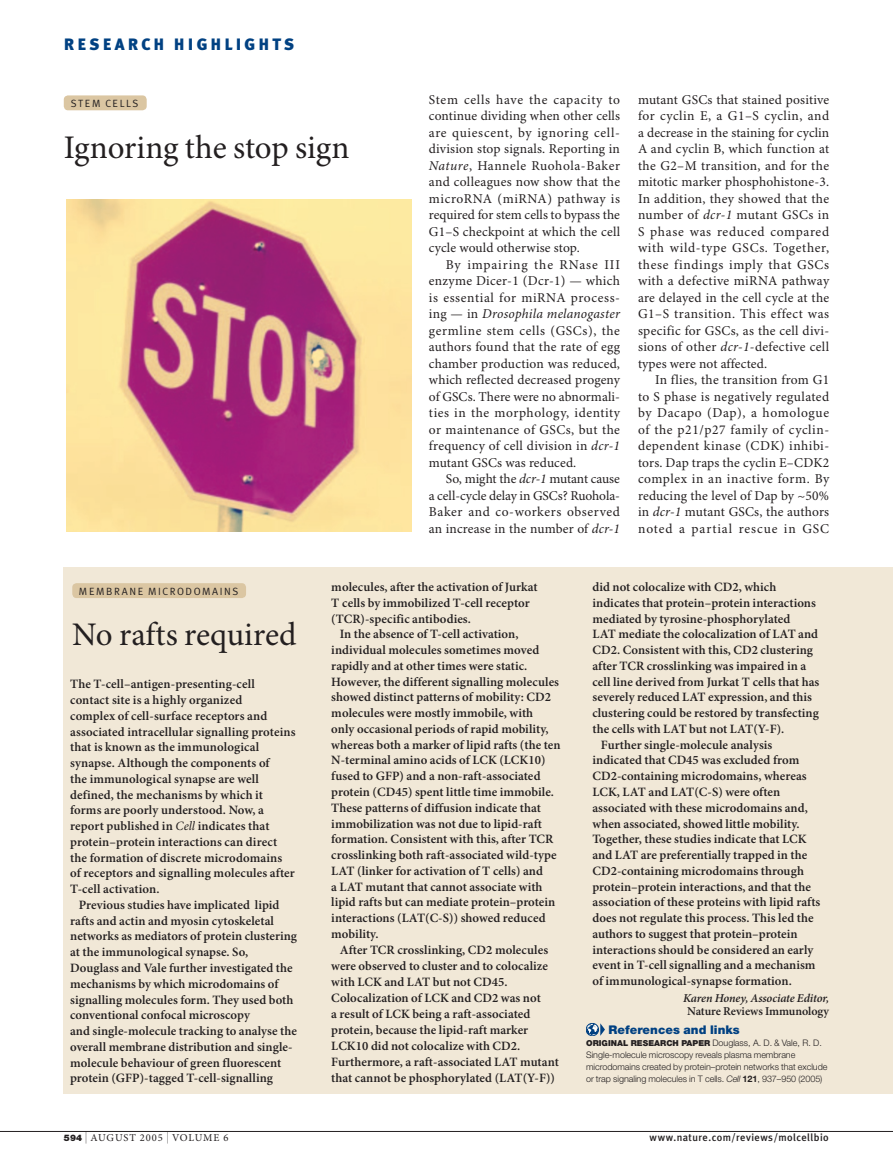
<style>
.page{position:relative;width:893px;height:1174px;background:#fff}
.page>*{position:absolute;margin:0;border:0;box-sizing:border-box;transform-origin:0 0}
.t1{font:33px "Minion Pro";color:#231f20}
.t2{font:900 16.5px "Meta Plus";letter-spacing:.19em;color:#014182}
.t3{font:13.5px/16.5px "Minion Pro";letter-spacing:.015em;color:#231f20;text-align:justify}
.t4{font:600 12.75px/15.8px "Minion Pro";letter-spacing:.005em;color:#231f20}
.t5{font:italic 600 12px "Minion Pro";letter-spacing:-.01em;color:#231f20}
.t6{font:600 12px "Minion Pro";letter-spacing:-.005em;color:#231f20}
.t7{font:900 12px "Helvetica Neue";letter-spacing:.005em;color:#014182}
.t8{font:500 10.5px "Meta Plus";letter-spacing:.04em;color:#231f20}
.t9{font:10.5px "Meta Plus Normal";letter-spacing:.15em;color:#231f20}
.t10{font:10.5px "Minion Pro";letter-spacing:.08em;color:#231f20}
.t11{font:300 9px/12px "Helvetica Neue";letter-spacing:-.005em;color:#231f20}
.s1{font-style:italic}
.s2{font-weight:400;font-style:italic}
.s3{font-weight:900;font-size:8.25px}
.s4{font-weight:700}
.s5{font-family:"Helvetica Neue";font-weight:900;font-size:9px}
.s6{font-family:"Helvetica Neue";font-weight:100;font-size:12px}
</style>
<div class="page">
<div style="left:64px;top:567px;width:829px;height:527px;background:#f1e8d7"></div>
<img style="left:66px;top:199px;width:346px;height:332px">
<hr style="left:0;top:1131px;width:893px;height:1px;background:#231f20">
<div style="left:64px;top:95px;width:83px;height:15px;background:#dbc6a2;border-radius:4px"></div>
<svg style="left:586px;top:1023px;width:19px;height:12px"></svg>
<div style="left:72px;top:583px;width:174px;height:15px;background:#dbc6a2;border-radius:4px"></div>
<p class="t2" style="left:64px;top:38px;width:232px">RESEARCH HIGHLIGHTS</p>
<p class="t9" style="left:71px;top:99px;width:69px">STEM CELLS</p>
<h1 class="t1" style="left:64px;top:134px;width:287px">Ignoring the stop sign</h1>
<p class="t3" style="left:429px;top:92px;width:193px">Stem cells have the capacity to continue dividing when other cells are quiescent, by ignoring cell&shy;division stop signals. Reporting in <span class="s1">Nature</span>, Hannele Ruohola-Baker and colleagues now show that the microRNA (miRNA) pathway is required for stem cells to bypass the G1–S checkpoint at which the cell cycle would otherwise stop.</p>
<p class="t3" style="left:429px;top:257px;width:193px;text-indent:17px">By impairing the RNase III enzyme Dicer-1 (Dcr-1) — which is essential for miRNA process&shy;ing — in <span class="s1">Drosophila melanogaster </span>germline stem cells (GSCs), the authors found that the rate of egg chamber production was reduced, which reflected decreased progeny of GSCs. There were no abnormali&shy;ties in the morphology, identity or maintenance of GSCs, but the frequency of cell division in <span class="s1">dcr-1 </span>mutant GSCs was reduced.</p>
<p class="t3" style="left:429px;top:472px;width:193px;text-indent:17px">So, might the <span class="s1">dcr-1</span> mutant cause a cell-cycle delay in GSCs? Ruohola-Baker and co-workers observed an increase in the number of <span class="s1">dcr-1</span></p>
<p class="t3" style="left:638px;top:92px;width:193px">mutant GSCs that stained positive for cyclin E, a G1–S cyclin, and a decrease in the staining for cyclin A and cyclin B, which function at the G2–M transition, and for the mitotic marker phosphohistone-3.<br>In addition, they showed that the number of <span class="s1">dcr-1</span> mutant GSCs in S phase was reduced compared with wild-type GSCs. Together, these findings imply that GSCs with a defective miRNA pathway are delayed in the cell cycle at the G1–S transition. This effect was specific for GSCs, as the cell divi&shy;sions of other <span class="s1">dcr-1</span>-defective cell types were not affected.</p>
<p class="t3" style="left:638px;top:373px;width:193px;text-indent:17px">In flies, the transition from G1 to S phase is negatively regulated by Dacapo (Dap), a homologue of the p21/p27 family of cyclin&shy;dependent kinase (CDK) inhibi&shy;tors. Dap traps the cyclin E–CDK2 complex in an inactive form. By reducing the level of Dap by ~50% in <span class="s1">dcr-1</span> mutant GSCs, the authors noted a partial rescue in GSC</p>
<p class="t9" style="left:79px;top:587px;width:161px">MEMBRANE MICRODOMAINS</p>
<h1 class="t1" style="left:72px;top:621px;width:226px">No rafts required</h1>
<p class="t4" style="left:70px;top:677px;width:227px">The T-cell–antigen-presenting-cell contact site is a highly organized<br>complex of cell-surface receptors and associated intracellular signalling proteins that is known as the immunological synapse. Although the components of<br>the immunological synapse are well defined, the mechanisms by which it forms are poorly understood. Now, a report published in <span class="s2">Cell</span> indicates that protein–protein interactions can direct the formation of discrete microdomains of receptors and signalling molecules after T-cell activation.</p>
<p class="t4" style="left:70px;top:898px;width:228px;text-indent:9px">Previous studies have implicated lipid rafts and actin and myosin cytoskeletal networks as mediators of protein clustering at the immunological synapse. So, Douglass and Vale further investigated the mechanisms by which microdomains of signalling molecules form. They used both conventional confocal microscopy<br>and single-molecule tracking to analyse the overall membrane distribution and single&shy;molecule behaviour of green fluorescent protein (GFP)-tagged T-cell-signalling</p>
<p class="t4" style="left:331px;top:580px;width:208px">molecules, after the activation of Jurkat<br>T cells by immobilized T-cell receptor (TCR)-specific antibodies.</p>
<p class="t4" style="left:331px;top:627px;width:231px;text-indent:9px">In the absence of T-cell activation, individual molecules sometimes moved rapidly and at other times were static.<br>However, the different signalling molecules showed distinct patterns of mobility: CD2 molecules were mostly immobile, with<br>only occasional periods of rapid mobility, whereas both a marker of lipid rafts (the ten N-terminal amino acids of LCK (LCK10) fused to GFP) and a non-raft-associated protein (CD45) spent little time immobile.<br>These patterns of diffusion indicate that immobilization was not due to lipid-raft formation. Consistent with this, after TCR crosslinking both raft-associated wild-type LAT (linker for activation of T cells) and<br>a LAT mutant that cannot associate with lipid rafts but can mediate protein–protein interactions (LAT(C-S)) showed reduced mobility.</p>
<p class="t4" style="left:331px;top:942px;width:229px;text-indent:9px">After TCR crosslinking, CD2 molecules were observed to cluster and to colocalize with LCK and LAT but not CD45.<br>Colocalization of LCK and CD2 was not<br>a result of LCK being a raft-associated protein, because the lipid-raft marker LCK10 did not colocalize with CD2.<br>Furthermore, a raft-associated LAT mutant that cannot be phosphorylated (LAT(Y-F))</p>
<p class="t4" style="left:592px;top:580px;width:185px">did not colocalize with CD2, which</p>
<p class="t4" style="left:592px;top:596px;width:225px">indicates that protein–protein interactions</p>
<p class="t4" style="left:592px;top:612px;width:200px">mediated by tyrosine-phosphorylated</p>
<p class="t4" style="left:592px;top:627px;width:227px">LAT mediate the colocalization of LAT and</p>
<p class="t4" style="left:592px;top:643px;width:222px">CD2. Consistent with this, CD2 clustering</p>
<p class="t4" style="left:592px;top:659px;width:215px">after TCR crosslinking was impaired in a</p>
<p class="t4" style="left:592px;top:675px;width:228px">cell line derived from Jurkat T cells that has</p>
<p class="t4" style="left:592px;top:690px;width:221px">severely reduced LAT expression, and this</p>
<p class="t4" style="left:592px;top:706px;width:228px">clustering could be restored by transfecting</p>
<p class="t4" style="left:592px;top:722px;width:193px">the cells with LAT but not LAT(Y-F).</p>
<p class="t4" style="left:601px;top:738px;width:173px">Further single-molecule analysis</p>
<p class="t4" style="left:592px;top:753px;width:208px">indicated that CD45 was excluded from</p>
<p class="t4" style="left:592px;top:769px;width:216px">CD2-containing microdomains, whereas</p>
<p class="t4" style="left:592px;top:785px;width:189px">LCK, LAT and LAT(C-S) were often</p>
<p class="t4" style="left:592px;top:801px;width:217px">associated with these microdomains and,</p>
<p class="t4" style="left:592px;top:816px;width:209px">when associated, showed little mobility.</p>
<p class="t4" style="left:592px;top:832px;width:216px">Together, these studies indicate that LCK</p>
<p class="t4" style="left:592px;top:848px;width:216px">and LAT are preferentially trapped in the</p>
<p class="t4" style="left:592px;top:864px;width:213px">CD2-containing microdomains through</p>
<p class="t4" style="left:592px;top:879px;width:220px">protein–protein interactions, and that the</p>
<p class="t4" style="left:592px;top:895px;width:229px">association of these proteins with lipid rafts</p>
<p class="t4" style="left:592px;top:911px;width:223px">does not regulate this process. This led the</p>
<p class="t4" style="left:592px;top:927px;width:207px">authors to suggest that protein–protein</p>
<p class="t4" style="left:592px;top:942px;width:222px">interactions should be considered an early</p>
<p class="t4" style="left:592px;top:958px;width:225px">event in T-cell signalling and a mechanism</p>
<p class="t4" style="left:592px;top:974px;width:201px">of immunological-synapse formation.</p>
<p class="t5" style="left:683px;top:993px;width:148px">Karen Honey, Associate Editor,</p>
<p class="t6" style="left:687px;top:1006px;width:143px">Nature Reviews Immunology</p>
<p class="t7" style="left:608px;top:1025px;width:133px">References and links</p>
<p class="t11" style="left:586px;top:1038px;width:243px"><span class="s3">ORIGINAL RESEARCH PAPER</span> Douglass, A. D. &amp; Vale, R. D.<br>Single-molecule microscopy reveals plasma membrane microdomains created by protein–protein networks that exclude or trap signaling molecules in T cells. <span class="s1">Cell</span> <span class="s4">121</span>, 937–950 (2005)</p>
<p class="t10" style="left:64px;top:1133px;width:166px"><span class="s5">594</span> <span class="s6">|</span> AUGUST 2005 <span class="s6">|</span> VOLUME 6</p>
<p class="t8" style="left:650px;top:1133px;width:181px">www.nature.com/reviews/molcellbio</p>
</div>
